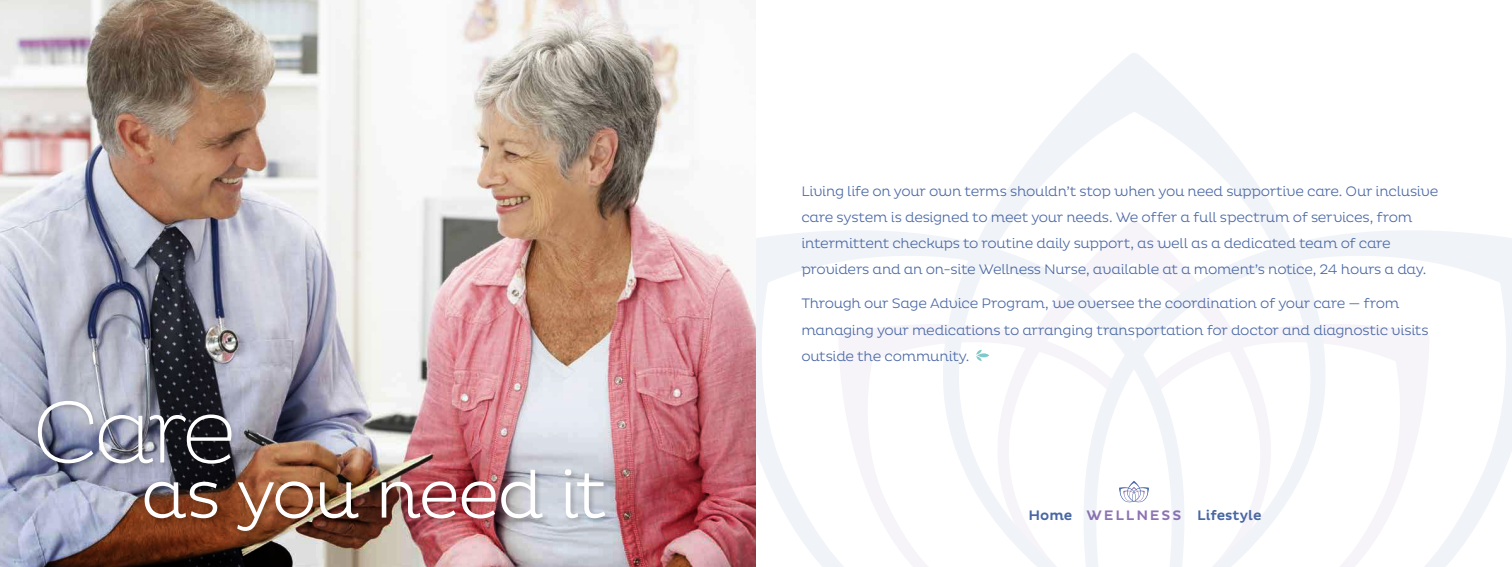
<style>
.page{position:relative;width:1512px;height:567px;background:#fff}
.page>*{position:absolute;margin:0;border:0;box-sizing:border-box;transform-origin:0 0}
.t1{font:200 89.25px "Pluto";color:#fff}
.t2{font:300 67.38px "Pluto";letter-spacing:-.035em;color:#fff}
.t3{font:300 14px/26.2px "Pluto";letter-spacing:-.025em;color:#4967a4}
.t4{font:500 14px "Pluto";letter-spacing:.005em;color:#4967a4}
.s1{color:#8d72b3}
</style>
<div class="page">
<svg style="left:756px;top:53px;width:756px;height:514px"></svg>
<img style="left:0;top:0;width:756px;height:567px">
<div style="left:36px;top:399px;width:576px;height:139px;background:#000;opacity:.2"></div>
<svg style="left:976px;top:350px;width:13px;height:11px"></svg>
<h1 class="t1" style="left:32px;top:382px;width:207px">Care</h1>
<h2 class="t2" style="left:141px;top:456px;width:468px">as you need it</h2>
<p class="t3" style="left:801px;top:178px;width:639px">Living life on your own terms shouldn’t stop when you need supportive care. Our inclusive care system is designed to meet your needs. We offer a full spectrum of services, from intermittent checkups to routine daily support, as well as a dedicated team of care providers and an on-site Wellness Nurse, available at a moment’s notice, 24 hours a day.</p>
<p class="t3" style="left:801px;top:291px;width:629px">Through our Sage Advice Program, we oversee the coordination of your care — from managing your medications to arranging transportation for doctor and diagnostic visits outside the community.</p>
<p class="t4" style="left:1029px;top:507px;width:235px">Home <span class="s1">WELLNESS</span> Lifestyle</p>
</div>
